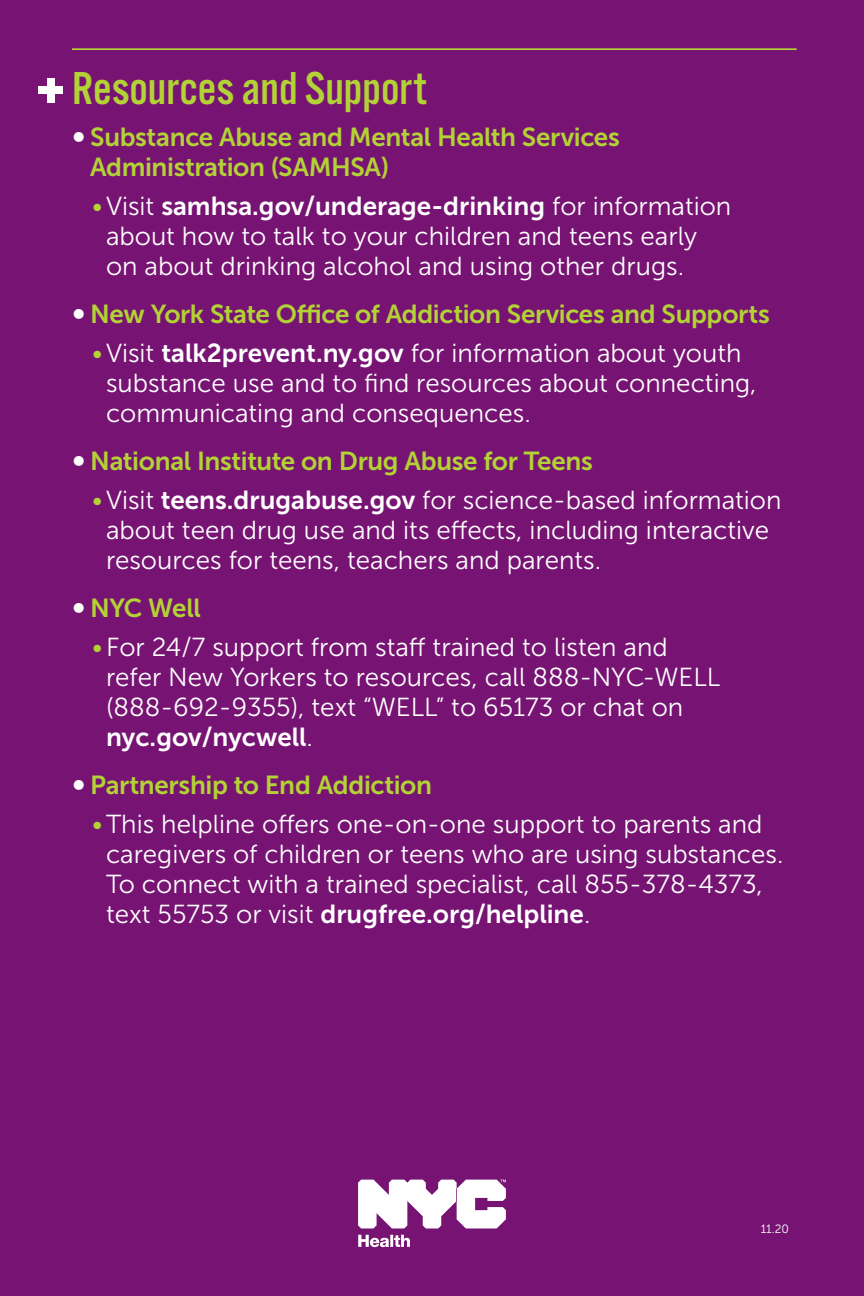
<style>
.page{position:relative;width:864px;height:1296px;background:#771473}
.page>*{position:absolute;margin:0;border:0;box-sizing:border-box;transform-origin:0 0}
.Head{font:48px "Alternate Got No 3 D";color:#b3d235}
.t1{font:26px/30px "Museo Sans 300";color:#fff}
.t2{font:26px/30px "Museo Sans 700";letter-spacing:-.015em;color:#b3d235}
.t3{font:12px "Museo Sans 300";color:#fff}
.s1{color:#fff}
.s2{color:#b3d235}
.s3{font-family:"Museo Sans 700"}
</style>
<div class="page">
<svg style="left:358px;top:1180px;width:148px;height:67px"></svg>
<hr style="left:72px;top:48px;width:725px;height:2px;background:#b3d235">
<div style="left:47px;top:78px;width:8px;height:24px;background:#fff"></div>
<div style="left:39px;top:86px;width:24px;height:8px;background:#fff"></div>
<p class="Head" style="left:72px;top:63px;width:356px">Resources and Support</p>
<p class="t2" style="left:90px;top:122px;width:531px;text-indent:-18px"><span class="s1">∞</span> Substance Abuse and Mental Health Services<br>Administration (SAMHSA)</p>
<p class="t1" style="left:106px;top:191px;width:627px;text-indent:-14px"><span class="s2">•</span>Visit <span class="s3">samhsa.gov/underage-drinking</span> for information about how to talk to your children and teens early on about drinking alcohol and using other drugs.</p>
<p class="t2" style="left:72px;top:299px;width:699px"><span class="s1">∞</span> New York State Office of Addiction Services and Supports</p>
<p class="t1" style="left:106px;top:338px;width:652px;text-indent:-14px"><span class="s2">•</span>Visit <span class="s3">talk2prevent.ny.gov</span> for information about youth substance use and to find resources about connecting, communicating and consequences.</p>
<p class="t2" style="left:72px;top:446px;width:522px"><span class="s1">∞</span> National Institute on Drug Abuse for Teens</p>
<p class="t1" style="left:106px;top:485px;width:677px;text-indent:-14px"><span class="s2">•</span>Visit <span class="s3">teens.drugabuse.gov</span> for science-based information about teen drug use and its effects, including interactive resources for teens, teachers and parents.</p>
<p class="t2" style="left:72px;top:593px;width:130px"><span class="s1">∞</span> NYC Well</p>
<p class="t1" style="left:106px;top:632px;width:616px;text-indent:-14px"><span class="s2">•</span> For 24/7 support from staff trained to listen and refer New Yorkers to resources, call 888-NYC-WELL (888-692-9355), text “WELL” to 65173 or chat on <span class="s3">nyc.gov/nycwell</span>.</p>
<p class="t2" style="left:72px;top:770px;width:362px"><span class="s1">∞</span> Partnership to End Addiction</p>
<p class="t1" style="left:106px;top:809px;width:679px;text-indent:-14px"><span class="s2">•</span>This helpline offers one-on-one support to parents and caregivers of children or teens who are using substances.<br>To connect with a trained specialist, call 855-378-4373, text 55753 or visit <span class="s3">drugfree.org/helpline</span>.</p>
<p class="t3" style="left:761px;top:1222px;width:30px">11.20</p>
</div>
